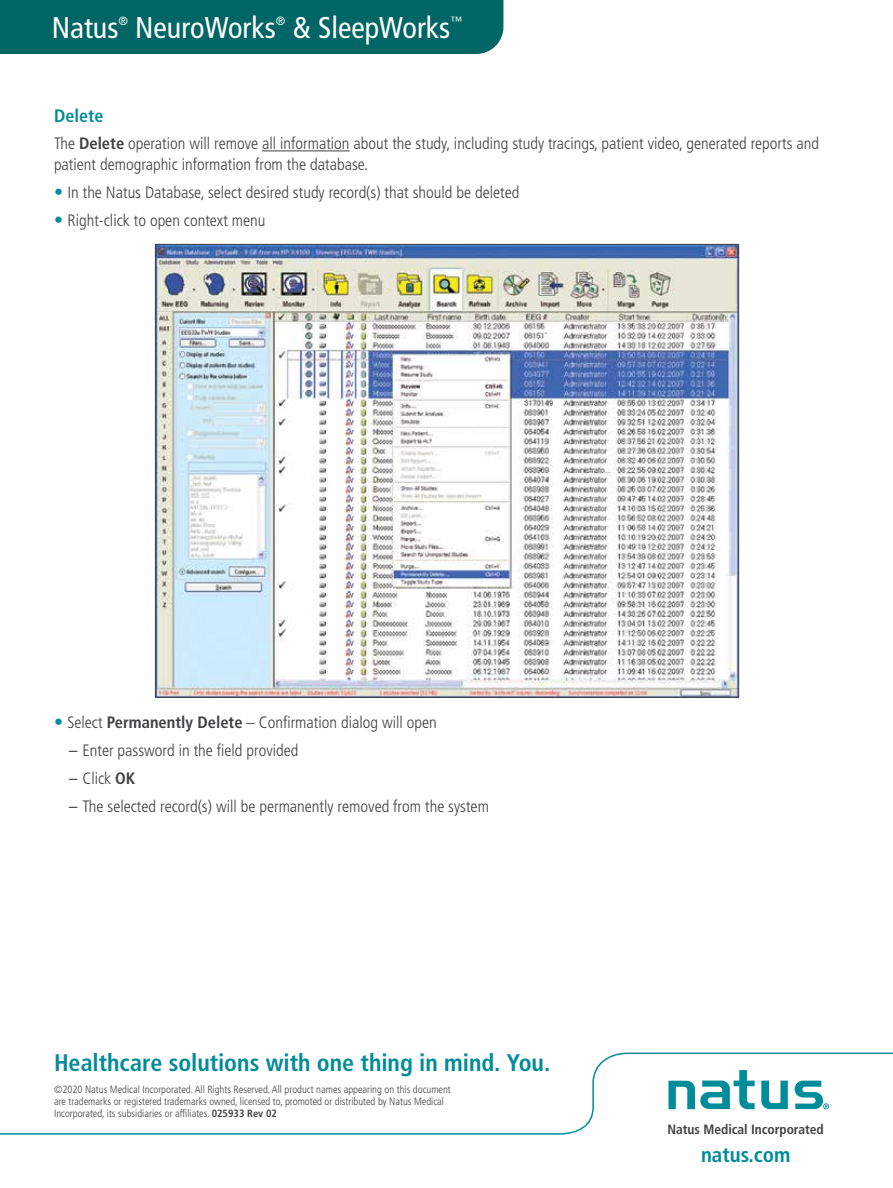
<style>
.page{position:relative;width:893px;height:1188px;background:#fff}
.page>*{position:absolute;margin:0;border:0;box-sizing:border-box;transform-origin:0 0}
.t1{font:condensed 30px "Frutiger LT Std";color:#fff}
.t2{font:700 condensed 24px "Frutiger LT Std";color:#008c99}
.t3{font:700 condensed 21px "Frutiger LT Std";color:#008c99}
.t4{font:700 condensed 18px "Frutiger LT Std";color:#008c99}
.t5{font:300 condensed 16.5px/21px "Frutiger LT Std";color:#414042}
.t6{font:700 condensed 13.5px "Frutiger LT Std";letter-spacing:-.005em;color:#414042}
.t7{font:condensed 12px "Frutiger LT Std";color:#fff}
.t8{font:300 condensed 10.5px/12px "Frutiger LT Std";color:#414042}
.s1{font-weight:700}
.s2{font-size:18px;color:#008c99}
.s3{font-weight:400}
</style>
<div class="page">
<img style="left:157px;top:246px;width:580px;height:449px">
<svg style="left:0;top:1052px;width:893px;height:83px"></svg>
<div style="left:0;top:0;width:503px;height:54px;background:#006565"></div>
<hr style="left:262px;top:150px;width:88px;height:1px;background:#414042">
<h1 class="t1" style="left:52px;top:10px;width:68px">Natus</h1>
<p class="t7" style="left:118px;top:14px;width:11px">®</p>
<h1 class="t1" style="left:135px;top:10px;width:142px">NeuroWorks</h1>
<p class="t7" style="left:276px;top:14px;width:11px">®</p>
<h1 class="t1" style="left:293px;top:10px;width:159px">&amp; SleepWorks</h1>
<p class="t7" style="left:450px;top:14px;width:13px">™</p>
<p class="t4" style="left:54px;top:105px;width:51px">Delete</p>
<p class="t5" style="left:54px;top:133px;width:767px">The <span class="s1">Delete</span> operation will remove all information about the study, including study tracings, patient video, generated reports and patient demographic information from the database.</p>
<p class="t5" style="left:54px;top:182px;width:467px"><span class="s2">•</span> In the Natus Database, select desired study record(s) that should be deleted</p>
<p class="t5" style="left:54px;top:210px;width:213px"><span class="s2">•</span> Right-click to open context menu</p>
<p class="t5" style="left:54px;top:712px;width:384px"><span class="s2">•</span> Select <span class="s1">Permanently Delete</span> – Confirmation dialog will open</p>
<p class="t5" style="left:69px;top:740px;width:231px"><span class="s3">–</span> Enter password in the field provided</p>
<p class="t5" style="left:69px;top:768px;width:68px"><span class="s3">–</span> Click <span class="s1">OK</span></p>
<p class="t5" style="left:69px;top:796px;width:421px"><span class="s3">–</span> The selected record(s) will be permanently removed from the system</p>
<h2 class="t2" style="left:54px;top:1048px;width:498px">Healthcare solutions with one thing in mind. You.</h2>
<p class="t8" style="left:54px;top:1084px;width:398px">©2020 Natus Medical Incorporated. All Rights Reserved. All product names appearing on this document are trademarks or registered trademarks owned, licensed to, promoted or distributed by Natus Medical<br>Incorporated, its subsidiaries or affiliates. <span class="s1">025933 Rev 02</span></p>
<p class="t6" style="left:667px;top:1121px;width:158px">Natus Medical Incorporated</p>
<p class="t3" style="left:701px;top:1142px;width:91px">natus.com</p>
</div>
